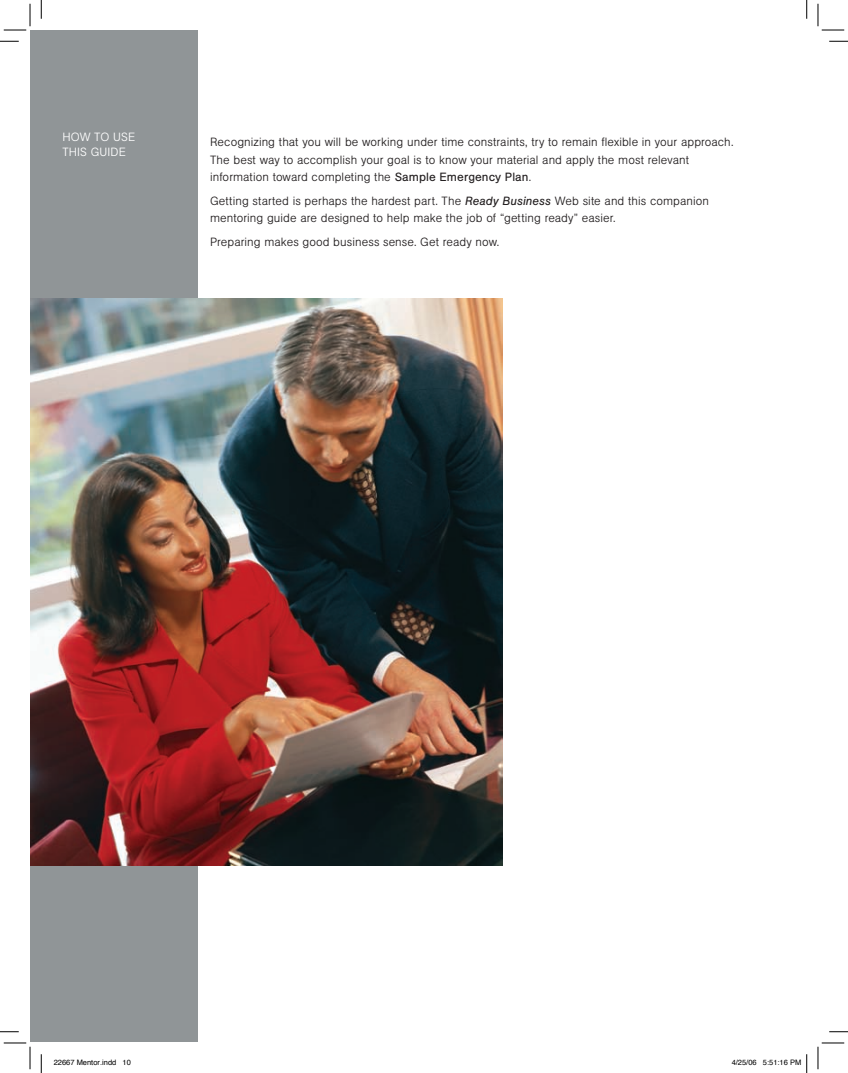
<style>
.page{position:relative;width:848px;height:1073px;background:#fff}
.page>*{position:absolute;margin:0;border:0;box-sizing:border-box;transform-origin:0 0}
.t1{font:12.5px/17.5px "URW Accidalia Buc T Ligh";letter-spacing:.005em;color:#231f20}
.t2{font:12.5px/15px "URW Accidalia Buc T Ligh";letter-spacing:.01em;color:#fff}
.t3{font:7.5px "Helvetica";color:#000}
.s1{font-family:"URW Accidalia Buc T"}
.s2{font-family:"URW Accidalia Buc T";font-style:italic}
</style>
<div class="page">
<div style="left:30px;top:31px;width:168px;height:1011px;background:#909597"></div>
<img style="left:30px;top:298px;width:472px;height:567px">
<svg style="left:0;top:40px;width:19px;height:2px"></svg>
<svg style="left:829px;top:40px;width:19px;height:2px"></svg>
<svg style="left:0;top:1031px;width:19px;height:1px"></svg>
<svg style="left:829px;top:1031px;width:19px;height:1px"></svg>
<svg style="left:40px;top:0;width:2px;height:19px"></svg>
<svg style="left:40px;top:1054px;width:2px;height:18px"></svg>
<svg style="left:806px;top:0;width:1px;height:19px"></svg>
<svg style="left:4px;top:4px;width:27px;height:27px"></svg>
<svg style="left:4px;top:1042px;width:27px;height:27px"></svg>
<svg style="left:817px;top:4px;width:27px;height:27px"></svg>
<svg style="left:817px;top:1042px;width:27px;height:27px"></svg>
<svg style="left:806px;top:1054px;width:1px;height:18px"></svg>
<h1 class="t2" style="left:62px;top:129px;width:74px">HOW TO USE<br>THIS GUIDE</h1>
<p class="t1" style="left:210px;top:133px;width:525px">Recognizing that you will be working under time constraints, try to remain flexible in your approach.<br>The best way to accomplish your goal is to know your material and apply the most relevant information toward completing the <span class="s1">Sample Emergency Plan</span>.</p>
<p class="t1" style="left:210px;top:192px;width:500px">Getting started is perhaps the hardest part. The <span class="s2">Ready Business</span> Web site and this companion mentoring guide are designed to help make the job of “getting ready” easier.</p>
<p class="t1" style="left:210px;top:233px;width:291px">Preparing makes good business sense. Get ready now.</p>
<p class="t3" style="left:54px;top:1056px;width:79px">22667 Mentor.indd 10</p>
<p class="t3" style="left:731px;top:1056px;width:71px">4/25/06 5:51:16 PM</p>
</div>
